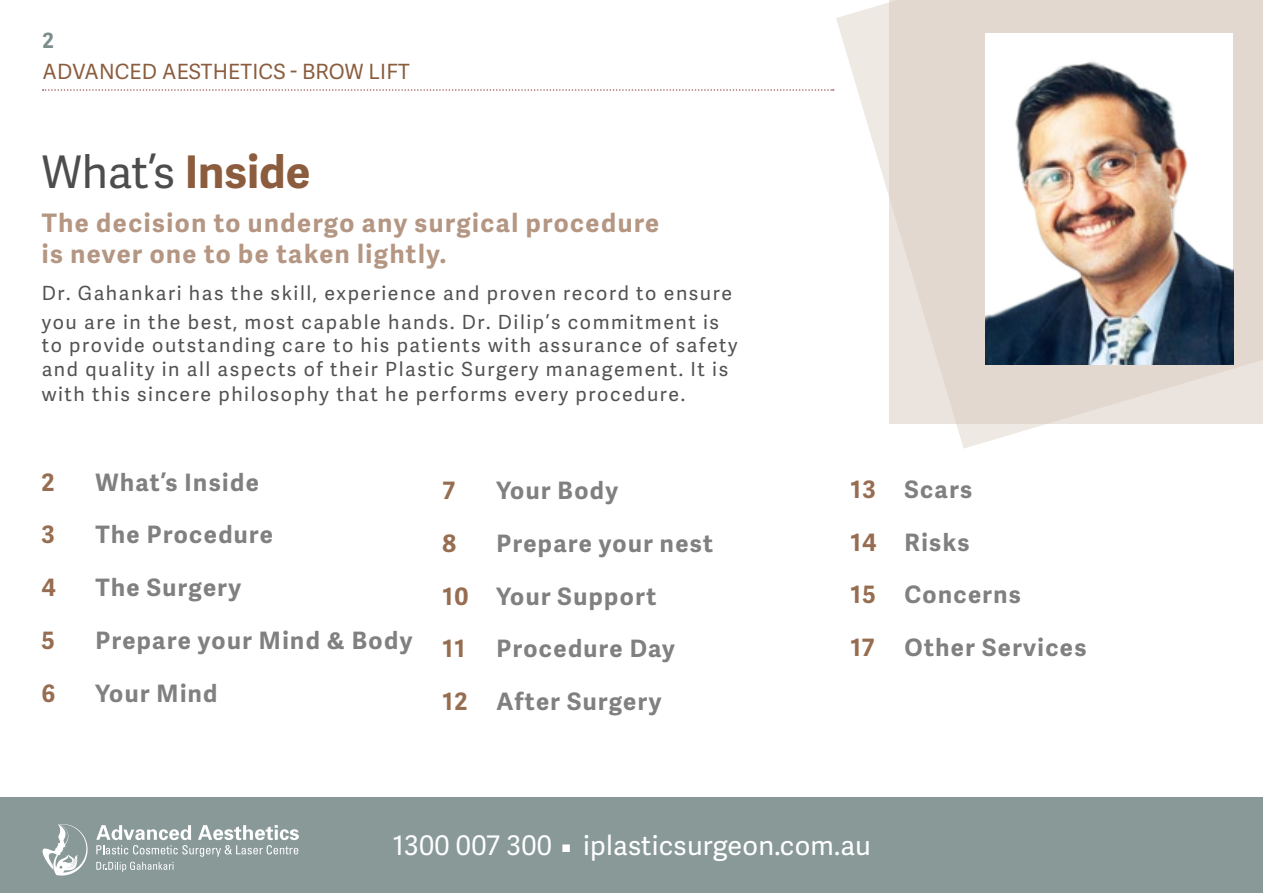
<style>
.page{position:relative;width:1263px;height:893px;background:#fff}
.page>*{position:absolute;margin:0;border:0;box-sizing:border-box;transform-origin:0 0}
.t1{font:45px "Adelle Sans";color:#4d4d4d}
.t2{font:27px "Adelle Sans";letter-spacing:.01em;color:#fff}
.t3{font:700 25.5px/31.5px "Adelle Sans";letter-spacing:.06em;color:#b49682}
.t4{font:700 24px/52.8px "Adelle Sans";letter-spacing:.06em;color:#808080}
.t5{font:700 24px "Adelle Sans";color:#976d51}
.t6{font:21px "Adelle Sans";letter-spacing:.01em;color:#8b5d3e}
.t7{font:700 21px "Adelle Sans";color:#7d8d8c}
.t8{font:19.5px/28.5px "Adelle Sans";letter-spacing:.08em;color:#535252}
.s1{font-weight:700;color:#8b5d3e}
.s2{color:#976d51}
.s3{font-weight:700;font-size:15px}
</style>
<div class="page">
<svg style="left:836px;top:0;width:427px;height:448px;fill:#e3d8d0"></svg>
<svg style="left:43px;top:89px;width:791px;height:2px"></svg>
<div style="left:0;top:795px;width:1263px;height:98px;background:#889998"></div>
<div style="left:0;top:783px;width:1263px;height:14px;background:#fff"></div>
<svg style="left:43px;top:824px;width:45px;height:51px"></svg>
<svg style="left:96px;top:825px;width:203px;height:47px"></svg>
<img style="left:985px;top:33px;width:248px;height:332px">
<p class="t7" style="left:43px;top:25px;width:13px">2</p>
<p class="t6" style="left:43px;top:56px;width:369px">ADVANCED AESTHETICS - BROW LIFT</p>
<h1 class="t1" style="left:42px;top:140px;width:270px">What’s <span class="s1">Inside</span></h1>
<h3 class="t3" style="left:42px;top:206px;width:619px">The decision to undergo any surgical procedure is never one to be taken lightly.</h3>
<p class="t8" style="left:42px;top:279px;width:692px">Dr. Gahankari has the skill, experience and proven record to ensure you are in the best, most capable hands. Dr. Dilip’s commitment is</p>
<p class="t8" style="left:42px;top:333px;width:697px;line-height:23.4px">to provide outstanding care to his patients with assurance of safety and quality in all aspects of their Plastic Surgery management. It is</p>
<p class="t8" style="left:42px;top:379px;width:645px">with this sincere philosophy that he performs every procedure.</p>
<p class="t5" style="left:41px;top:465px;width:15px">2</p>
<p class="t4" style="left:95px;top:455px;width:165px">What’s Inside</p>
<p class="t5" style="left:41px;top:517px;width:15px">3</p>
<p class="t4" style="left:95px;top:507px;width:179px">The Procedure</p>
<p class="t5" style="left:41px;top:570px;width:16px">4</p>
<p class="t4" style="left:95px;top:560px;width:147px">The Surgery</p>
<p class="t5" style="left:41px;top:623px;width:15px">5</p>
<p class="t4" style="left:95px;top:613px;width:318px">Prepare your Mind &amp; Body</p>
<p class="t5" style="left:41px;top:676px;width:15px">6</p>
<p class="t4" style="left:95px;top:666px;width:124px">Your Mind</p>
<p class="t5" style="left:442px;top:473px;width:14px">7</p>
<p class="t4" style="left:496px;top:463px;width:123px">Your Body</p>
<p class="t5" style="left:442px;top:526px;width:15px">8</p>
<p class="t4" style="left:442px;top:516px;width:272px;text-indent:54px">Prepare your nest<br><span class="s2">10</span> Your Support<br><span class="s2">11</span></p>
<p class="t4" style="left:442px;top:621px;width:234px;text-indent:54px">Procedure Day<br><span class="s2">12</span> After Surgery</p>
<p class="t4" style="left:850px;top:462px;width:172px"><span class="s2">13</span> Scars<br><span class="s2">14</span> Risks<br><span class="s2">15</span> Concerns<br><span class="s2">17</span></p>
<p class="t4" style="left:904px;top:620px;width:183px">Other Services</p>
<h2 class="t2" style="left:393px;top:827px;width:480px">1300 007 300 <span class="s3">W</span> iplasticsurgeon.com.au</h2>
</div>
